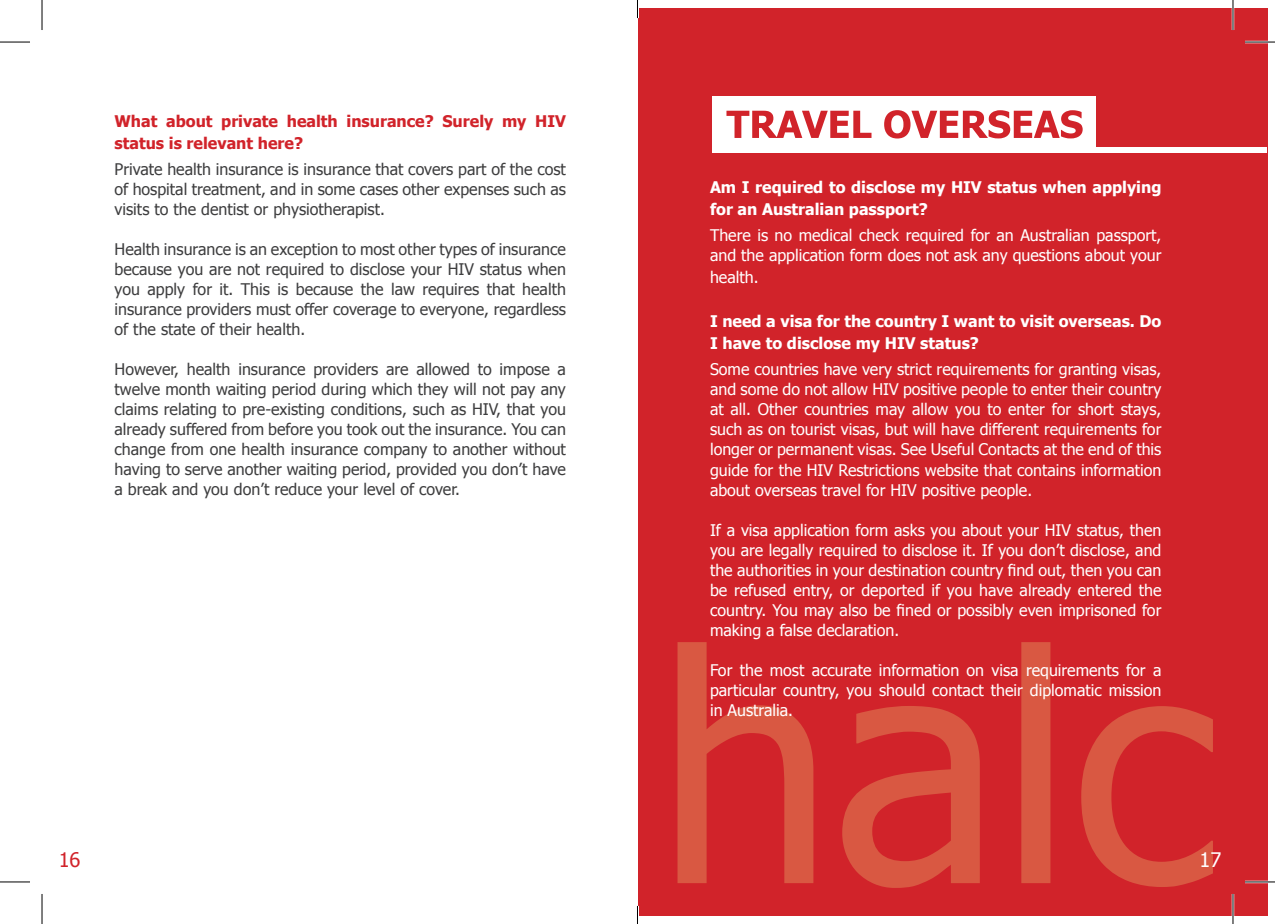
<style>
.page{position:relative;width:1275px;height:924px;background:#fff}
.page>*{position:absolute;margin:0;border:0;box-sizing:border-box;transform-origin:0 0}
.t1{font:20px "Tahoma";color:#d1232a}
.t2{font:20px "Tahoma";color:#fff}
.t3{font:16px/20px "Tahoma";color:#fff;text-align:justify}
.t4{font:16px/20px "Tahoma";color:#3e3e3f;text-align:justify}
.t5{font:700 16px/22px "Tahoma";color:#fff}
.t6{font:700 16px/22px "Tahoma";color:#d1232a}
</style>
<div class="page">
<div style="left:638px;top:8px;width:629px;height:907px;background:#d1232a"></div>
<svg style="left:677px;top:642px;width:536px;height:245px"></svg>
<div style="left:712px;top:96px;width:383px;height:56px;background:#fff"></div>
<svg style="left:726px;top:110px;width:356px;height:28px"></svg>
<div style="left:1069px;top:147px;width:198px;height:5px;background:#fff"></div>
<hr style="left:1245px;top:41px;width:30px;height:2px;background:#fff">
<hr style="left:1245px;top:880px;width:30px;height:2px;background:#fff">
<hr style="left:1231px;top:0;width:3px;height:30px;background:#fff">
<hr style="left:1231px;top:893px;width:3px;height:30px;background:#fff">
<hr style="left:0;top:42px;width:30px;height:1px;background:#000">
<hr style="left:1245px;top:42px;width:30px;height:1px;background:#000">
<hr style="left:0;top:881px;width:30px;height:1px;background:#000">
<hr style="left:1245px;top:881px;width:30px;height:1px;background:#000">
<hr style="left:42px;top:0;width:1px;height:30px;background:#000">
<hr style="left:42px;top:893px;width:1px;height:30px;background:#000">
<hr style="left:1232px;top:0;width:1px;height:30px;background:#000">
<hr style="left:1232px;top:893px;width:1px;height:30px;background:#000">
<hr style="left:636px;top:0;width:3px;height:18px;background:#fff">
<hr style="left:636px;top:905px;width:3px;height:18px;background:#fff">
<svg style="left:637px;top:0;width:1px;height:18px"></svg>
<svg style="left:637px;top:905px;width:1px;height:18px"></svg>
<p class="t6" style="left:114px;top:109px;width:453px">What about private health insurance? Surely my HIV status is relevant here?</p>
<p class="t4" style="left:114px;top:158px;width:453px">Private health insurance is insurance that covers part of the cost of hospital treatment, and in some cases other expenses such as visits to the dentist or physiotherapist.</p>
<p class="t4" style="left:114px;top:238px;width:453px">Health insurance is an exception to most other types of insurance because you are not required to disclose your HIV status when you apply for it. This is because the law requires that health insurance providers must offer coverage to everyone, regardless of the state of their health.</p>
<p class="t4" style="left:114px;top:358px;width:453px">However, health insurance providers are allowed to impose a twelve month waiting period during which they will not pay any claims relating to pre-existing conditions, such as HIV, that you already suffered from before you took out the insurance. You can change from one health insurance company to another without having to serve another waiting period, provided you don’t have a break and you don’t reduce your level of cover.</p>
<p class="t5" style="left:710px;top:175px;width:453px">Am I required to disclose my HIV status when applying for an Australian passport?</p>
<p class="t3" style="left:710px;top:224px;width:453px">There is no medical check required for an Australian passport, and the application form does not ask any questions about your</p>
<p class="t3" style="left:710px;top:266px;width:50px">health.</p>
<p class="t5" style="left:710px;top:309px;width:453px">I need a visa for the country I want to visit overseas. Do<br>I have to disclose my HIV status?</p>
<p class="t3" style="left:710px;top:358px;width:453px">Some countries have very strict requirements for granting visas, and some do not allow HIV positive people to enter their country at all. Other countries may allow you to enter for short stays, such as on tourist visas, but will have different requirements for longer or permanent visas. See Useful Contacts at the end of this guide for the HIV Restrictions website that contains information about overseas travel for HIV positive people.</p>
<p class="t3" style="left:710px;top:518px;width:453px">If a visa application form asks you about your HIV status, then you are legally required to disclose it. If you don’t disclose, and the authorities in your destination country find out, then you can be refused entry, or deported if you have already entered the country. You may also be fined or possibly even imprisoned for making a false declaration.</p>
<p class="t3" style="left:710px;top:658px;width:453px">For the most accurate information on visa requirements for a particular country, you should contact their diplomatic mission in Australia.</p>
<p class="t1" style="left:59px;top:846px;width:23px">16</p>
<p class="t2" style="left:1199px;top:846px;width:23px">17</p>
</div>
